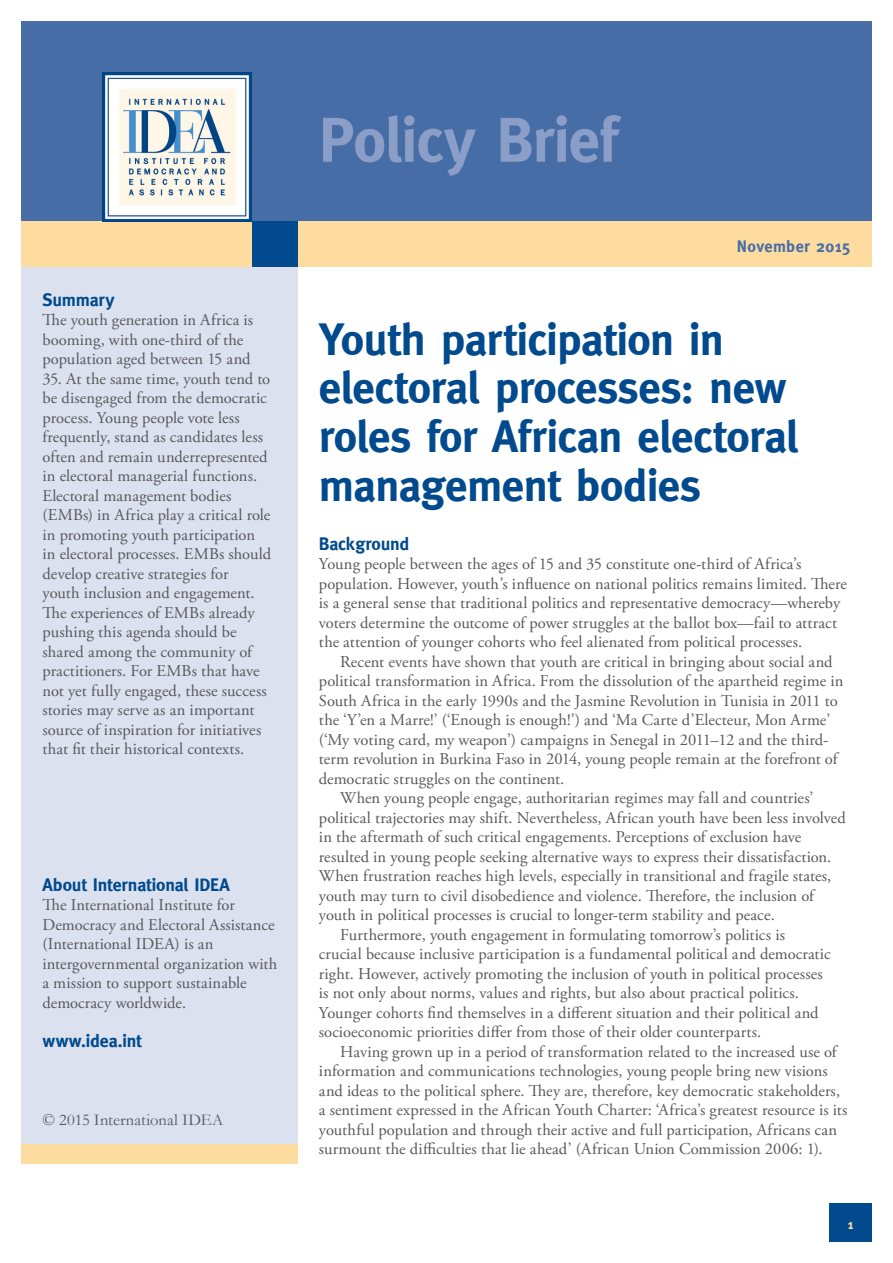
<style>
.page{position:relative;width:893px;height:1263px;background:#fff}
.page>*{position:absolute;margin:0;border:0;box-sizing:border-box;transform-origin:0 0}
.Cover_title{font:700 63px "Meta";letter-spacing:-.015em;color:#8b9ec7}
.Brief_title{font:700 45px/48.8px "Meta";letter-spacing:-.01em;color:#004a8d}
.Title_level1{font:700 18px "Meta";letter-spacing:-.01em;color:#004a8d}
.Paragraph-indenting{font:16.5px/19.5px "Adobe Garamond Pro";letter-spacing:.005em;color:#57585a}
.Paragraph-first{font:16.5px/19.5px "Adobe Garamond Pro";letter-spacing:.005em;color:#57585a}
.Paragraph-copyrights{font:16.5px "Garamond";letter-spacing:.01em;color:#57585a}
.Issue_number{font:700 16.5px "Meta";letter-spacing:.015em;color:#476da6}
.Page_number{font:700 13.5px "Meta";color:#fedc9f}
</style>
<div class="page">
<div style="left:829px;top:1203px;width:43px;height:39px;background:#004a8d"></div>
<div style="left:21px;top:21px;width:851px;height:200px;background:#476da6"></div>
<div style="left:21px;top:267px;width:277px;height:877px;background:#dce1ef"></div>
<div style="left:21px;top:221px;width:851px;height:46px;background:#fedc9f"></div>
<div style="left:252px;top:221px;width:46px;height:46px;background:#004a8d"></div>
<img style="left:103px;top:72px;width:149px;height:149px">
<div style="left:21px;top:1144px;width:277px;height:20px;background:#fedc9f"></div>
<p class="Title_level1" style="left:43px;top:289px;width:73px">Summary</p>
<p class="Paragraph-first" style="left:43px;top:311px;width:212px">The youth generation in Africa is booming, with one-third of the population aged between 15 and</p>
<p class="Paragraph-first" style="left:43px;top:369px;width:230px">35. At the same time, youth tend to be disengaged from the democratic process. Young people vote less frequently, stand as candidates less often and remain underrepresented in electoral managerial functions.<br>Electoral management bodies (EMBs) in Africa play a critical role in promoting youth participation in electoral processes. EMBs should develop creative strategies for<br>youth inclusion and engagement.<br>The experiences of EMBs already pushing this agenda should be shared among the community of practitioners. For EMBs that have not yet fully engaged, these success stories may serve as an important source of inspiration for initiatives that fit their historical contexts.</p>
<p class="Title_level1" style="left:43px;top:874px;width:189px">About International IDEA</p>
<p class="Paragraph-first" style="left:43px;top:896px;width:236px">The International Institute for<br>Democracy and Electoral Assistance (International IDEA) is an intergovernmental organization with a mission to support sustainable democracy worldwide.</p>
<p class="Title_level1" style="left:43px;top:1030px;width:101px">www.idea.int</p>
<p class="Paragraph-copyrights" style="left:43px;top:1109px;width:182px">© 2015 International IDEA</p>
<p class="Cover_title" style="left:319px;top:103px;width:300px">Policy Brief</p>
<p class="Issue_number" style="left:737px;top:236px;width:115px">November 2015</p>
<p class="Brief_title" style="left:319px;top:314px;width:481px">Youth participation in electoral processes: new roles for African electoral management bodies</p>
<p class="Title_level1" style="left:319px;top:533px;width:92px">Background</p>
<p class="Paragraph-first" style="left:319px;top:555px;width:530px">Young people between the ages of 15 and 35 constitute one-third of Africa’s population. However, youth’s influence on national politics remains limited. There is a general sense that traditional politics and representative democracy—whereby voters determine the outcome of power struggles at the ballot box—fail to attract the attention of younger cohorts who feel alienated from political processes.</p>
<p class="Paragraph-indenting" style="left:319px;top:652px;width:526px;text-indent:21px">Recent events have shown that youth are critical in bringing about social and political transformation in Africa. From the dissolution of the apartheid regime in South Africa in the early 1990s and the Jasmine Revolution in Tunisia in 2011 to the ‘Y’en a Marre!’ (‘Enough is enough!’) and ‘Ma Carte d’Electeur, Mon Arme’ (‘My voting card, my weapon’) campaigns in Senegal in 2011–12 and the third&shy;term revolution in Burkina Faso in 2014, young people remain at the forefront of democratic struggles on the continent.</p>
<p class="Paragraph-indenting" style="left:319px;top:789px;width:528px;text-indent:21px">When young people engage, authoritarian regimes may fall and countries’ political trajectories may shift. Nevertheless, African youth have been less involved in the aftermath of such critical engagements. Perceptions of exclusion have resulted in young people seeking alternative ways to express their dissatisfaction.<br>When frustration reaches high levels, especially in transitional and fragile states, youth may turn to civil disobedience and violence. Therefore, the inclusion of youth in political processes is crucial to longer-term stability and peace.</p>
<p class="Paragraph-indenting" style="left:319px;top:925px;width:513px;text-indent:21px">Furthermore, youth engagement in formulating tomorrow’s politics is crucial because inclusive participation is a fundamental political and democratic right. However, actively promoting the inclusion of youth in political processes is not only about norms, values and rights, but also about practical politics.<br>Younger cohorts find themselves in a different situation and their political and socioeconomic priorities differ from those of their older counterparts.</p>
<p class="Paragraph-indenting" style="left:319px;top:1042px;width:530px;text-indent:21px">Having grown up in a period of transformation related to the increased use of information and communications technologies, young people bring new visions and ideas to the political sphere. They are, therefore, key democratic stakeholders, a sentiment expressed in the African Youth Charter: ‘Africa’s greatest resource is its youthful population and through their active and full participation, Africans can surmount the difficulties that lie ahead’ (African Union Commission 2006: 1).</p>
<p class="Page_number" style="left:847px;top:1216px;width:8px">1</p>
</div>
